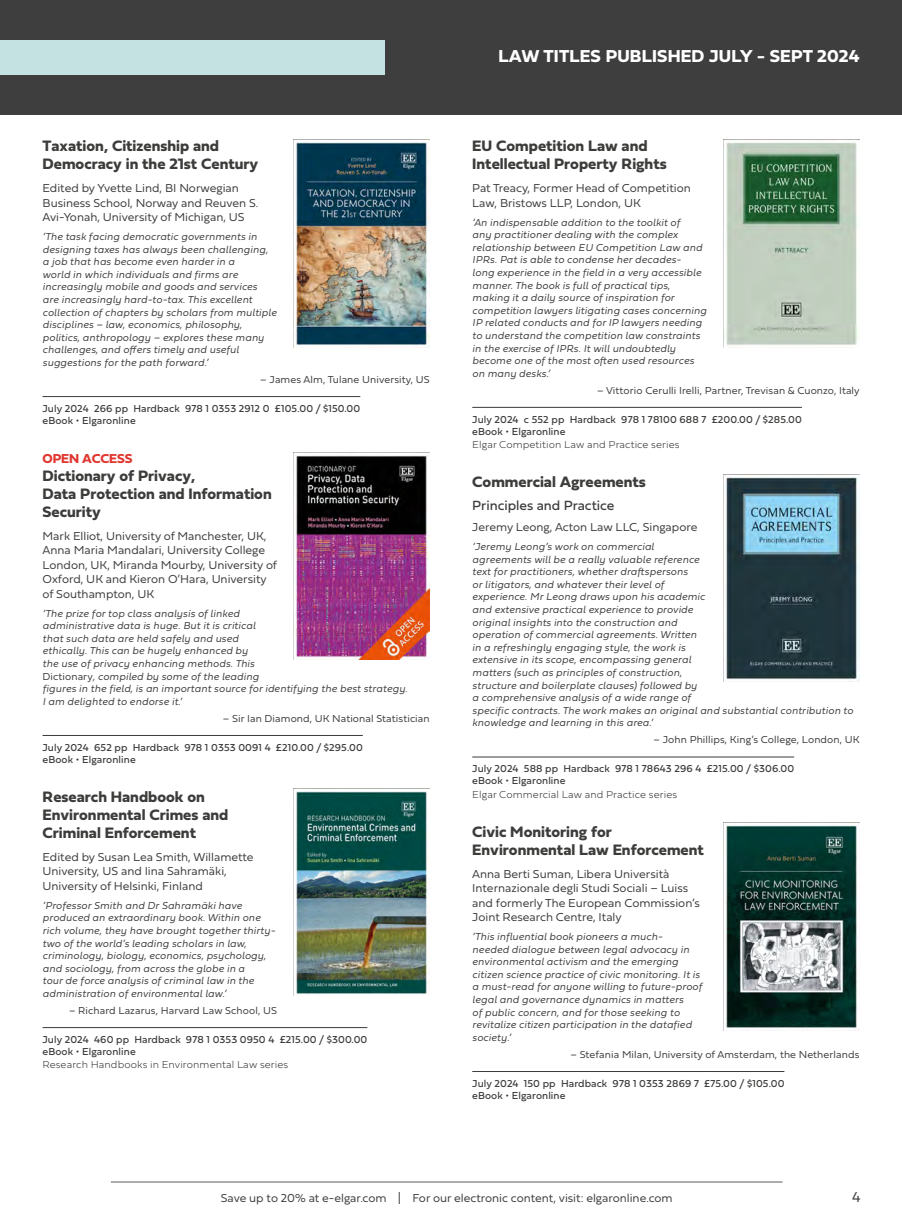
<style>
.page{position:relative;width:902px;height:1225px;background:#fff}
.page>*{position:absolute;margin:0;border:0;box-sizing:border-box;transform-origin:0 0}
.t1{font:700 18px "Fieldwork Hum";letter-spacing:.01em;color:#fff}
.t2{font:700 15.75px/18px "Fieldwork Hum";color:#3c3c3b}
.t3{font:15px "Fieldwork Hum Light";color:#3c3c3b}
.t4{font:13.8px "Fieldwork Hum";color:#3c3c3b}
.t5{font:700 13.5px "Fieldwork Hum";letter-spacing:-.01em;color:#e03730}
.t6{font:12px/14.4px "Fieldwork Hum Light";color:#3c3c3b}
.t7{font:italic 300 10.5px/12.6px "Fieldwork";letter-spacing:.01em;color:#3c3c3b}
.t8{font:10.5px/12px "Fieldwork Hum";letter-spacing:.01em;color:#3c3c3b}
.t9{font:10.5px "Fieldwork Hum Light";letter-spacing:.01em;color:#3c3c3b}
.t10{font:100 10.5px "Fieldwork Hum";letter-spacing:.01em;color:#3c3c3b}
.s1{font-family:"Fieldwork Hum Light";font-weight:400;font-style:normal}
.s2{font-size:18px}
</style>
<div class="page">
<hr style="left:111px;top:1181px;width:671px;height:1px;background:#3c3c3b">
<div style="left:0;top:0;width:901px;height:115px;background:#3d3e3d"></div>
<div style="left:0;top:40px;width:384px;height:34px;background:#c5e2e3"></div>
<hr style="left:472px;top:407px;width:329px;height:1px;background:#3c3c3b">
<hr style="left:472px;top:756px;width:322px;height:1px;background:#3c3c3b">
<hr style="left:472px;top:1071px;width:312px;height:1px;background:#3c3c3b">
<hr style="left:43px;top:396px;width:317px;height:1px;background:#3c3c3b">
<hr style="left:43px;top:735px;width:320px;height:1px;background:#3c3c3b">
<hr style="left:43px;top:1027px;width:324px;height:1px;background:#3c3c3b">
<img style="left:294px;top:452px;width:135px;height:208px">
<img style="left:294px;top:788px;width:135px;height:206px">
<img style="left:723px;top:140px;width:135px;height:207px">
<img style="left:723px;top:474px;width:136px;height:208px">
<img style="left:723px;top:822px;width:136px;height:208px">
<img style="left:294px;top:140px;width:135px;height:207px">
<h2 class="t2" style="left:43px;top:136px;width:217px">Taxation, Citizenship and<br>Democracy in the 21st Century</h2>
<p class="t6" style="left:43px;top:180px;width:217px">Edited by Yvette Lind, BI Norwegian<br>Business School, Norway and Reuven S.<br>Avi-Yonah, University of Michigan, US</p>
<p class="t7" style="left:43px;top:230px;width:236px">‘The task facing democratic governments in designing taxes has always been challenging, a job that has become even harder in a<br>world in which individuals and firms are increasingly mobile and goods and services<br>are increasingly hard-to-tax. This excellent collection of chapters by scholars from multiple disciplines – law, economics, philosophy, politics, anthropology – explores these many challenges, and offers timely and useful suggestions for the path forward.’</p>
<p class="t9" style="left:260px;top:371px;width:171px">– James Alm, Tulane University, US</p>
<p class="t8" style="left:43px;top:402px;width:319px">July 2024 266 pp Hardback 978 1 0353 2912 0 £105.00 / $150.00 eBook • Elgaronline</p>
<p class="t5" style="left:43px;top:448px;width:91px">OPEN ACCESS</p>
<h2 class="t2" style="left:43px;top:466px;width:231px">Dictionary of Privacy,<br>Data Protection and Information<br>Security</h2>
<p class="t6" style="left:43px;top:528px;width:236px">Mark Elliot, University of Manchester, UK, Anna Maria Mandalari, University College London, UK, Miranda Mourby, University of Oxford, UK and Kieron O’Hara, University of Southampton, UK</p>
<p class="t7" style="left:43px;top:606px;width:366px">‘The prize for top class analysis of linked<br>administrative data is huge. But it is critical<br>that such data are held safely and used<br>ethically. This can be hugely enhanced by<br>the use of privacy enhancing methods. This<br><span class="s1">Dictionary</span>, compiled by some of the leading<br>figures in the field, is an important source for identifying the best strategy.<br>I am delighted to endorse it.’</p>
<p class="t9" style="left:223px;top:710px;width:208px">– Sir Ian Diamond, UK National Statistician</p>
<p class="t8" style="left:43px;top:741px;width:322px">July 2024 652 pp Hardback 978 1 0353 0091 4 £210.00 / $295.00 eBook • Elgaronline</p>
<h2 class="t2" style="left:43px;top:787px;width:187px">Research Handbook on<br>Environmental Crimes and<br>Criminal Enforcement</h2>
<p class="t6" style="left:43px;top:849px;width:212px">Edited by Susan Lea Smith, Willamette<br>University, US and Iina Sahramäki,<br>University of Helsinki, Finland</p>
<p class="t7" style="left:43px;top:898px;width:234px">‘Professor Smith and Dr Sahramäki have produced an extraordinary book. Within one rich volume, they have brought together thirty&shy;two of the world’s leading scholars in law, criminology, biology, economics, psychology, and sociology, from across the globe in a<br>tour de force analysis of criminal law in the administration of environmental law.’</p>
<p class="t9" style="left:69px;top:1002px;width:209px">– Richard Lazarus, Harvard Law School, US</p>
<p class="t8" style="left:43px;top:1033px;width:326px">July 2024 460 pp Hardback 978 1 0353 0950 4 £215.00 / $300.00 eBook • Elgaronline</p>
<p class="t10" style="left:43px;top:1056px;width:247px">Research Handbooks in Environmental Law series</p>
<h1 class="t1" style="left:498px;top:42px;width:362px">LAW TITLES PUBLISHED JULY - SEPT 2024</h1>
<h2 class="t2" style="left:472px;top:136px;width:196px">EU Competition Law and<br>Intellectual Property Rights</h2>
<p class="t6" style="left:472px;top:180px;width:220px">Pat Treacy, Former Head of Competition<br>Law, Bristows LLP, London, UK</p>
<p class="t7" style="left:472px;top:215px;width:236px">‘An indispensable addition to the toolkit of<br>any practitioner dealing with the complex relationship between EU Competition Law and IPRs. Pat is able to condense her decades-<br>long experience in the field in a very accessible manner. The book is full of practical tips, making it a daily source of inspiration for competition lawyers litigating cases concerning IP related conducts and for IP lawyers needing to understand the competition law constraints in the exercise of IPRs. It will undoubtedly become one of the most often used resources on many desks.’</p>
<p class="t9" style="left:597px;top:382px;width:264px">– Vittorio Cerulli Irelli, Partner, Trevisan &amp; Cuonzo, Italy</p>
<p class="t8" style="left:472px;top:413px;width:331px">July 2024 c 552 pp Hardback 978 1 78100 688 7 £200.00 / $285.00 eBook • Elgaronline</p>
<p class="t10" style="left:472px;top:436px;width:209px">Elgar Competition Law and Practice series</p>
<h2 class="t2" style="left:472px;top:472px;width:175px">Commercial Agreements</h2>
<h3 class="t4" style="left:472px;top:495px;width:144px">Principles and Practice</h3>
<p class="t6" style="left:472px;top:519px;width:227px">Jeremy Leong, Acton Law LLC, Singapore</p>
<p class="t7" style="left:472px;top:539px;width:382px">‘Jeremy Leong’s work on commercial<br>agreements will be a really valuable reference<br>text for practitioners, whether draftspersons<br>or litigators, and whatever their level of<br>experience. Mr Leong draws upon his academic<br>and extensive practical experience to provide<br>original insights into the construction and<br>operation of commercial agreements. Written<br>in a refreshingly engaging style, the work is<br>extensive in its scope, encompassing general<br>matters (such as principles of construction,<br>structure and boilerplate clauses) followed by<br>a comprehensive analysis of a wide range of<br>specific contracts. The work makes an original and substantial contribution to knowledge and learning in this area.’</p>
<p class="t9" style="left:653px;top:731px;width:207px">– John Phillips, King’s College, London, UK</p>
<p class="t8" style="left:472px;top:762px;width:323px">July 2024 588 pp Hardback 978 1 78643 296 4 £215.00 / $306.00 eBook • Elgaronline</p>
<p class="t10" style="left:472px;top:786px;width:206px">Elgar Commercial Law and Practice series</p>
<h2 class="t2" style="left:472px;top:822px;width:233px">Civic Monitoring for<br>Environmental Law Enforcement</h2>
<p class="t6" style="left:472px;top:866px;width:229px">Anna Berti Suman, Libera Università Internazionale degli Studi Sociali – Luiss and formerly The European Commission’s Joint Research Centre, Italy</p>
<p class="t7" style="left:472px;top:929px;width:231px">‘This influential book pioneers a much-<br>needed dialogue between legal advocacy in environmental activism and the emerging citizen science practice of civic monitoring. It is a must-read for anyone willing to future-proof legal and governance dynamics in matters<br>of public concern, and for those seeking to revitalize citizen participation in the datafied society.’</p>
<p class="t9" style="left:570px;top:1046px;width:290px">– Stefania Milan, University of Amsterdam, the Netherlands</p>
<p class="t8" style="left:472px;top:1076px;width:313px">July 2024 150 pp Hardback 978 1 0353 2869 7 £75.00 / $105.00 eBook • Elgaronline</p>
<p class="t6" style="left:221px;top:1190px;width:453px">Save up to 20% at e-elgar.com <span class="s2">I</span> For our electronic content, visit: elgaronline.com</p>
<h3 class="t3" style="left:851px;top:1184px;width:10px">4</h3>
</div>
